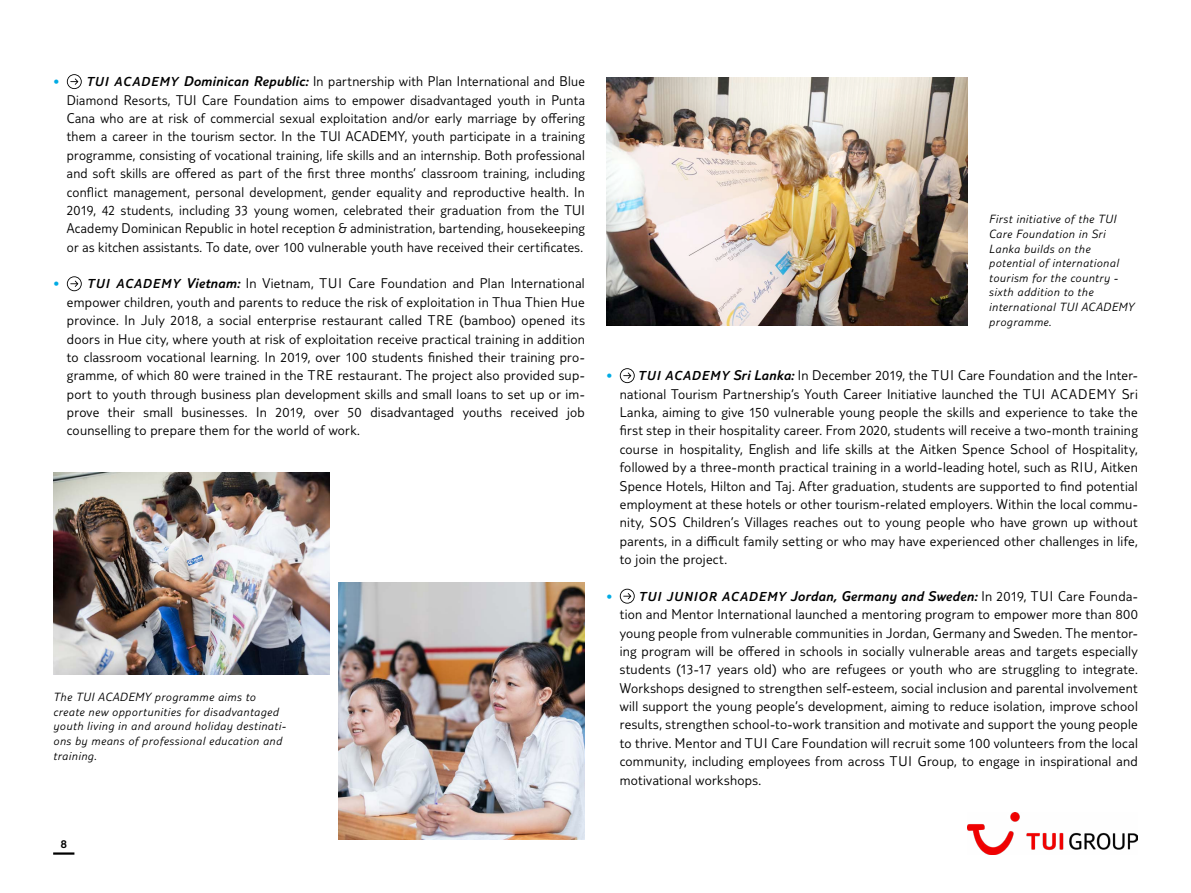
<style>
.page{position:relative;width:1191px;height:893px;background:#fff}
.page>*{position:absolute;margin:0;border:0;box-sizing:border-box;transform-origin:0 0}
.t1{font:300 14.7px/18.3px "TUI Type";letter-spacing:.02em;color:#000;text-align:justify}
.t2{font:italic 300 12.3px/14.7px "TUI Type";letter-spacing:.045em;color:#000}
.t3{font:300 12.3px "TUI Type";color:#000}
.s1{font-size:13.5px;color:#00abe4}
.s2{font-style:italic;font-size:13.5px}
.s3{font-style:italic}
</style>
<div class="page">
<hr style="left:53px;top:852px;width:21px;height:3px;background:#000">
<img style="left:967px;top:813px;width:170px;height:42px">
<svg style="left:67px;top:74px;width:15px;height:15px"></svg>
<svg style="left:67px;top:276px;width:15px;height:15px"></svg>
<svg style="left:620px;top:368px;width:14px;height:15px"></svg>
<svg style="left:620px;top:589px;width:14px;height:15px"></svg>
<img style="left:53px;top:472px;width:277px;height:202px">
<img style="left:338px;top:582px;width:247px;height:258px">
<img style="left:606px;top:77px;width:361px;height:248px">
<p class="t1" style="left:67px;top:72px;width:519px;text-indent:-14px"><span class="s1">•</span> <span class="s2">TUI ACADEMY</span> <span class="s3">Dominican Republic:</span> In partnership with Plan International and Blue Diamond Resorts, TUI Care Foundation aims to empower disadvantaged youth in Punta Cana who are at risk of commercial sexual exploitation and/or early marriage by offering them a career in the tourism sector. In the TUI ACADEMY, youth participate in a training programme, consisting of vocational training, life skills and an internship. Both professional and soft skills are offered as part of the first three months’ classroom training, including conflict management, personal development, gender equality and reproductive health. In 2019, 42 students, including 33 young women, celebrated their graduation from the TUI Academy Dominican Republic in hotel reception &amp; administration, bartending, housekeeping or as kitchen assistants. To date, over 100 vulnerable youth have received their certificates.</p>
<p class="t1" style="left:67px;top:274px;width:519px;text-indent:-14px"><span class="s1">•</span> <span class="s2">TUI ACADEMY</span> <span class="s3">Vietnam:</span> In Vietnam, TUI Care Foundation and Plan International empower children, youth and parents to reduce the risk of exploitation in Thua Thien Hue province. In July 2018, a social enterprise restaurant called TRE (bamboo) opened its doors in Hue city, where youth at risk of exploitation receive practical training in addition to classroom vocational learning. In 2019, over 100 students finished their training pro&shy;gramme, of which 80 were trained in the TRE restaurant. The project also provided sup&shy;port to youth through business plan development skills and small loans to set up or im&shy;prove their small businesses. In 2019, over 50 disadvantaged youths received job counselling to prepare them for the world of work.</p>
<p class="t2" style="left:53px;top:689px;width:234px">The TUI ACADEMY programme aims to create new opportunities for disadvantaged youth living in and around holiday destinati&shy;ons by means of professional education and training.</p>
<p class="t3" style="left:61px;top:837px;width:8px">8</p>
<p class="t2" style="left:989px;top:212px;width:146px">First initiative of the TUI<br>Care Foundation in Sri<br>Lanka builds on the potential of international tourism for the country - sixth addition to the international TUI ACADEMY programme.</p>
<p class="t1" style="left:620px;top:366px;width:519px;text-indent:-14px"><span class="s1">•</span> <span class="s2">TUI ACADEMY</span> <span class="s3">Sri Lanka:</span> In December 2019, the TUI Care Foundation and the Inter&shy;national Tourism Partnership’s Youth Career Initiative launched the TUI ACADEMY Sri Lanka, aiming to give 150 vulnerable young people the skills and experience to take the first step in their hospitality career. From 2020, students will receive a two-month training course in hospitality, English and life skills at the Aitken Spence School of Hospitality, followed by a three-month practical training in a world-leading hotel, such as RIU, Aitken Spence Hotels, Hilton and Taj. After graduation, students are supported to find potential employment at these hotels or other tourism-related employers. Within the local commu&shy;nity, SOS Children’s Villages reaches out to young people who have grown up without parents, in a difficult family setting or who may have experienced other challenges in life, to join the project.</p>
<p class="t1" style="left:620px;top:587px;width:519px;text-indent:-14px"><span class="s1">•</span> <span class="s2">TUI JUNIOR ACADEMY</span> <span class="s3">Jordan, Germany and Sweden:</span> In 2019, TUI Care Founda&shy;tion and Mentor International launched a mentoring program to empower more than 800 young people from vulnerable communities in Jordan, Germany and Sweden. The mentor&shy;ing program will be offered in schools in socially vulnerable areas and targets especially students (13-17 years old) who are refugees or youth who are struggling to integrate.<br>Workshops designed to strengthen self-esteem, social inclusion and parental involvement will support the young people’s development, aiming to reduce isolation, improve school results, strengthen school-to-work transition and motivate and support the young people to thrive. Mentor and TUI Care Foundation will recruit some 100 volunteers from the local community, including employees from across TUI Group, to engage in inspirational and motivational workshops.</p>
</div>
